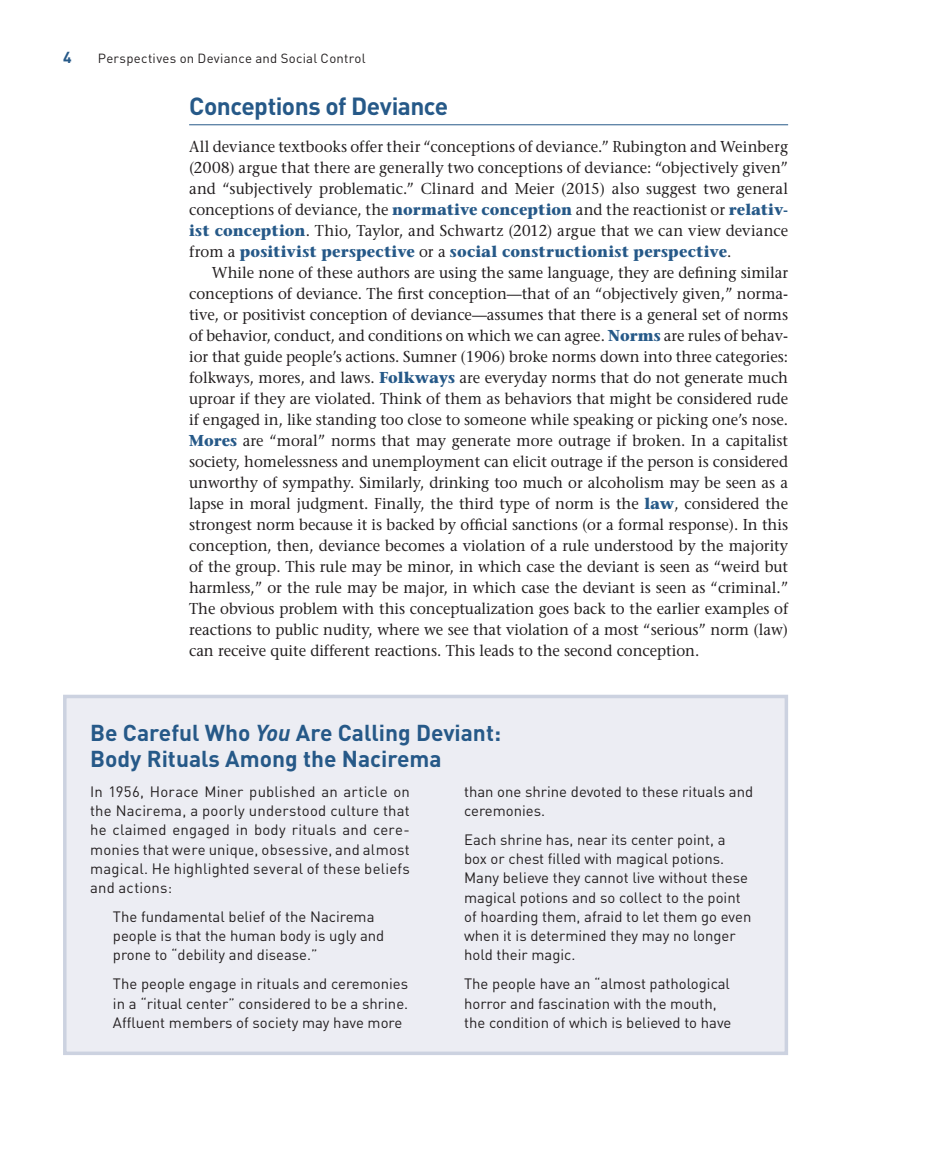
<style>
.page{position:relative;width:930px;height:1150px;background:#fff}
.page>*{position:absolute;margin:0;border:0;box-sizing:border-box;transform-origin:0 0}
.t1{font:700 24.5px "DIN";letter-spacing:-.02em;color:#265988}
.t2{font:700 22.75px/26.2px "DIN";color:#265988}
.t3{font:500 15.75px/21px "Stone Serif Std";color:#231f20;text-align:justify;scale:.95 1}
.t4{font:700 15.75px "DIN";color:#265988}
.t5{font:14.88px/19.2px "DIN";color:#231f20}
.t6{font:13.12px "DIN";letter-spacing:.02em;color:#231f20}
.s1{font-weight:700;color:#265988}
.s2{font-style:italic}
</style>
<div class="page">
<hr style="left:189px;top:124px;width:599px;height:1px;background:#265988">
<div style="left:65px;top:696px;width:721px;height:357px;background:#ecedf3"></div>
<div style="left:63px;top:695px;width:725px;height:360px;border:4px solid #ccd2e0"></div>
<p class="t4" style="left:63px;top:47px;width:10px">4</p>
<p class="t6" style="left:98px;top:50px;width:269px">Perspectives on Deviance and Social Control</p>
<h1 class="t1" style="left:189px;top:90px;width:261px">Conceptions of Deviance</h1>
<p class="t3" style="left:189px;top:136px;width:632px">All deviance textbooks offer their “conceptions of deviance.” Rubington and Weinberg (2008) argue that there are generally two conceptions of deviance: “objectively given” and “subjectively problematic.” Clinard and Meier (2015) also suggest two general conceptions of deviance, the <span class="s1">normative conception</span> and the reactionist or <span class="s1">relativ&shy;ist conception</span>. Thio, Taylor, and Schwartz (2012) argue that we can view deviance from a <span class="s1">positivist perspective</span> or a <span class="s1">social constructionist perspective</span>.</p>
<p class="t3" style="left:189px;top:262px;width:632px;text-indent:23px">While none of these authors are using the same language, they are defining similar conceptions of deviance. The first conception—that of an “objectively given,” norma&shy;tive, or positivist conception of deviance—assumes that there is a general set of norms of behavior, conduct, and conditions on which we can agree. <span class="s1">Norms</span> are rules of behav&shy;ior that guide people’s actions. Sumner (1906) broke norms down into three categories: folkways, mores, and laws. <span class="s1">Folkways</span> are everyday norms that do not generate much uproar if they are violated. Think of them as behaviors that might be considered rude if engaged in, like standing too close to someone while speaking or picking one’s nose.<br><span class="s1">Mores</span> are “moral” norms that may generate more outrage if broken. In a capitalist society, homelessness and unemployment can elicit outrage if the person is considered unworthy of sympathy. Similarly, drinking too much or alcoholism may be seen as a lapse in moral judgment. Finally, the third type of norm is the <span class="s1">law</span>, considered the strongest norm because it is backed by official sanctions (or a formal response). In this conception, then, deviance becomes a violation of a rule understood by the majority of the group. This rule may be minor, in which case the deviant is seen as “weird but harmless,” or the rule may be major, in which case the deviant is seen as “criminal.” The obvious problem with this conceptualization goes back to the earlier examples of reactions to public nudity, where we see that violation of a most “serious” norm (law) can receive quite different reactions. This leads to the second conception.</p>
<h2 class="t2" style="left:90px;top:718px;width:412px">Be Careful Who <span class="s2">You</span> Are Calling Deviant:<br>Body Rituals Among the Nacirema</h2>
<p class="t5" style="left:90px;top:781px;width:321px;text-align:justify">In 1956, Horace Miner published an article on the Nacirema, a poorly understood culture that he claimed engaged in body rituals and cere&shy;monies that were unique, obsessive, and almost magical. He highlighted several of these beliefs and actions:</p>
<p class="t5" style="left:113px;top:906px;width:273px">The fundamental belief of the Nacirema people is that the human body is ugly and prone to “debility and disease.”</p>
<p class="t5" style="left:113px;top:974px;width:297px;text-align:justify">The people engage in rituals and ceremonies in a “ritual center” considered to be a shrine.<br>Affluent members of society may have more</p>
<p class="t5" style="left:464px;top:781px;width:290px">than one shrine devoted to these rituals and ceremonies.</p>
<p class="t5" style="left:464px;top:829px;width:289px">Each shrine has, near its center point, a box or chest filled with magical potions.<br>Many believe they cannot live without these magical potions and so collect to the point of hoarding them, afraid to let them go even when it is determined they may no longer hold their magic.</p>
<p class="t5" style="left:464px;top:974px;width:269px">The people have an “almost pathological horror and fascination with the mouth, the condition of which is believed to have</p>
</div>
